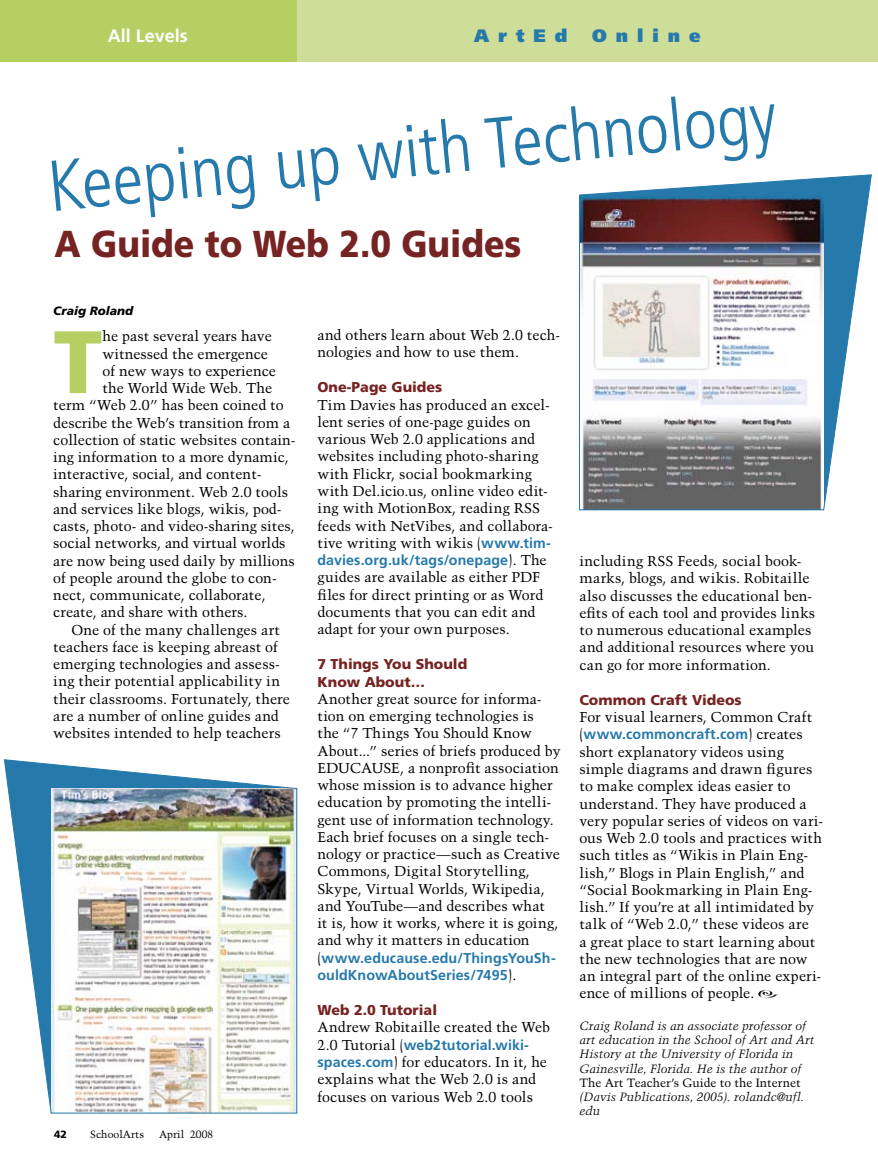
<style>
.page{position:relative;width:878px;height:1175px;background:#fff}
.page>*{position:absolute;margin:0;border:0;box-sizing:border-box;transform-origin:0 0}
.t1{font:900 88.35px "Frutiger";color:#b6cf63}
.t2{font:300 condensed 72px "Frutiger";color:#2579ab}
.t3{font:900 37.5px "Frutiger";color:#762423;scale:.9 1}
.t4{font:900 18px "Frutiger";letter-spacing:.5em;color:#2579ab}
.t5{font:700 18px "Frutiger";color:#fff}
.t6{font:14.25px/17.2px "Trump Mediaeval";color:#000}
.t7{font:700 14.25px/17.2px "Frutiger";letter-spacing:.005em;color:#2579ab}
.t8{font:900 14.25px/17.2px "Frutiger";color:#762423}
.t9{font:italic 12px/14.2px "Trump Mediaeval";color:#000}
.t10{font:12px "Trump Mediaeval";color:#000}
.t11{font:italic 900 12px "Frutiger";color:#000}
.t12{font:10.5px "Trump Mediaeval";color:#000}
.t13{font:900 10.5px "Frutiger";color:#000}
.s1{font-family:"Frutiger";font-weight:700;color:#2579ab}
.s2{font-family:"Trump Mediaeval";font-weight:400;color:#000}
</style>
<div class="page">
<svg style="left:579px;top:174px;width:293px;height:336px"></svg>
<img style="left:758px;top:989px;width:20px;height:9px">
<img style="left:4px;top:759px;width:293px;height:354px">
<div style="left:234px;top:0;width:644px;height:62px;background:#cedd98"></div>
<div style="left:0;top:0;width:296px;height:62px;background:#b6cf63"></div>
<p class="t5" style="left:108px;top:25px;width:82px">All Levels</p>
<p class="t4" style="left:474px;top:25px;width:95px">ArtEd</p>
<p class="t4" style="left:592px;top:25px;width:110px">Online</p>
<h2 class="t2" style="left:44px;top:149px;width:732px;rotate:-6deg">Keeping up with Technology</h2>
<h3 class="t3" style="left:55px;top:221px;width:520px">A Guide to Web 2.0 Guides</h3>
<p class="t11" style="left:53px;top:304px;width:81px">Craig Roland</p>
<h1 class="t1" style="left:53px;top:309px;width:51px">T</h1>
<p class="t6" style="left:102px;top:327px;width:171px">he past several years have</p>
<p class="t6" style="left:102px;top:345px;width:167px">witnessed the emergence</p>
<p class="t6" style="left:102px;top:362px;width:175px">of new ways to experience</p>
<p class="t6" style="left:102px;top:379px;width:171px">the World Wide Web. The</p>
<p class="t6" style="left:53px;top:396px;width:232px">term “Web 2.0” has been coined to</p>
<p class="t6" style="left:53px;top:414px;width:238px">describe the Web’s transition from a</p>
<p class="t6" style="left:53px;top:431px;width:244px">collection of static websites contain-</p>
<p class="t6" style="left:53px;top:448px;width:237px">ing information to a more dynamic,</p>
<p class="t6" style="left:53px;top:465px;width:210px">interactive, social, and content-</p>
<p class="t6" style="left:53px;top:483px;width:236px">sharing environment. Web 2.0 tools</p>
<p class="t6" style="left:53px;top:500px;width:230px">and services like blogs, wikis, pod-</p>
<p class="t6" style="left:53px;top:517px;width:243px">casts, photo- and video-sharing sites,</p>
<p class="t6" style="left:53px;top:534px;width:234px">social networks, and virtual worlds</p>
<p class="t6" style="left:53px;top:552px;width:243px">are now being used daily by millions</p>
<p class="t6" style="left:53px;top:569px;width:225px">of people around the globe to con-</p>
<p class="t6" style="left:53px;top:586px;width:214px">nect, communicate, collaborate,</p>
<p class="t6" style="left:53px;top:603px;width:195px">create, and share with others.</p>
<p class="t6" style="left:71px;top:621px;width:210px">One of the many challenges art</p>
<p class="t6" style="left:53px;top:638px;width:226px">teachers face is keeping abreast of</p>
<p class="t6" style="left:53px;top:655px;width:228px">emerging technologies and assess-</p>
<p class="t6" style="left:53px;top:672px;width:228px">ing their potential applicability in</p>
<p class="t6" style="left:53px;top:690px;width:238px">their classrooms. Fortunately, there</p>
<p class="t6" style="left:53px;top:707px;width:227px">are a number of online guides and</p>
<p class="t6" style="left:53px;top:724px;width:229px">websites intended to help teachers</p>
<p class="t13" style="left:54px;top:1128px;width:14px">42</p>
<p class="t12" style="left:90px;top:1128px;width:55px">SchoolArts</p>
<p class="t12" style="left:159px;top:1128px;width:56px">April 2008</p>
<p class="t6" style="left:317px;top:326px;width:244px">and others learn about Web 2.0 tech&shy;nologies and how to use them.</p>
<p class="t8" style="left:317px;top:378px;width:126px">One-Page Guides</p>
<p class="t6" style="left:317px;top:396px;width:237px">Tim Davies has produced an excel&shy;lent series of one-page guides on various Web 2.0 applications and websites including photo-sharing with Flickr, social bookmarking with Del.icio.us, online video edit&shy;ing with MotionBox, reading RSS feeds with NetVibes, and collabora&shy;tive writing with wikis (<span class="s1">www.tim-</span></p>
<p class="t7" style="left:317px;top:551px;width:231px">davies.org.uk/tags/onepage<span class="s2">). The</span></p>
<p class="t6" style="left:317px;top:568px;width:227px">guides are available as either PDF files for direct printing or as Word documents that you can edit and adapt for your own purposes.</p>
<p class="t8" style="left:317px;top:655px;width:151px">7 Things You Should<br>Know About…</p>
<p class="t6" style="left:317px;top:690px;width:244px">Another great source for informa&shy;tion on emerging technologies is<br>the “7 Things You Should Know About...” series of briefs produced by EDUCAUSE, a nonprofit association whose mission is to advance higher education by promoting the intelli&shy;gent use of information technology.<br>Each brief focuses on a single tech&shy;nology or practice—such as Creative Commons, Digital Storytelling, Skype, Virtual Worlds, Wikipedia, and YouTube—and describes what<br>it is, how it works, where it is going, and why it matters in education</p>
<p class="t7" style="left:317px;top:949px;width:240px"><span class="s2">(</span>www.educause.edu/ThingsYouSh&shy;ouldKnowAboutSeries/7495<span class="s2">).</span></p>
<p class="t8" style="left:317px;top:1001px;width:121px">Web 2.0 Tutorial</p>
<p class="t6" style="left:317px;top:1018px;width:234px">Andrew Robitaille created the Web</p>
<p class="t7" style="left:317px;top:1036px;width:213px"><span class="s2">2.0 Tutorial (</span>web2tutorial.wiki-</p>
<p class="t6" style="left:317px;top:1053px;width:231px"><span class="s1">spaces.com</span>) for educators. In it, he explains what the Web 2.0 is and focuses on various Web 2.0 tools</p>
<p class="t6" style="left:579px;top:552px;width:237px">including RSS Feeds, social book&shy;marks, blogs, and wikis. Robitaille also discusses the educational ben&shy;efits of each tool and provides links to numerous educational examples and additional resources where you can go for more information.</p>
<p class="t8" style="left:579px;top:691px;width:164px">Common Craft Videos</p>
<p class="t6" style="left:579px;top:708px;width:234px">For visual learners, Common Craft</p>
<p class="t7" style="left:579px;top:725px;width:225px"><span class="s2">(</span>www.commoncraft.com<span class="s2">) creates</span></p>
<p class="t6" style="left:579px;top:743px;width:245px">short explanatory videos using simple diagrams and drawn figures to make complex ideas easier to understand. They have produced a very popular series of videos on vari&shy;ous Web 2.0 tools and practices with such titles as “Wikis in Plain Eng&shy;lish,” Blogs in Plain English,” and “Social Bookmarking in Plain Eng&shy;lish.” If you’re at all intimidated by talk of “Web 2.0,” these videos are<br>a great place to start learning about the new technologies that are now an integral part of the online experi&shy;ence of millions of people.</p>
<p class="t9" style="left:579px;top:1018px;width:237px">Craig Roland is an associate professor of art education in the School of Art and Art History at the University of Florida in Gainesville, Florida. He is the author of</p>
<p class="t10" style="left:579px;top:1075px;width:223px">The Art Teacher’s Guide to the Internet</p>
<p class="t9" style="left:579px;top:1089px;width:226px">(Davis Publications, 2005). rolandc@ufl. edu</p>
</div>
